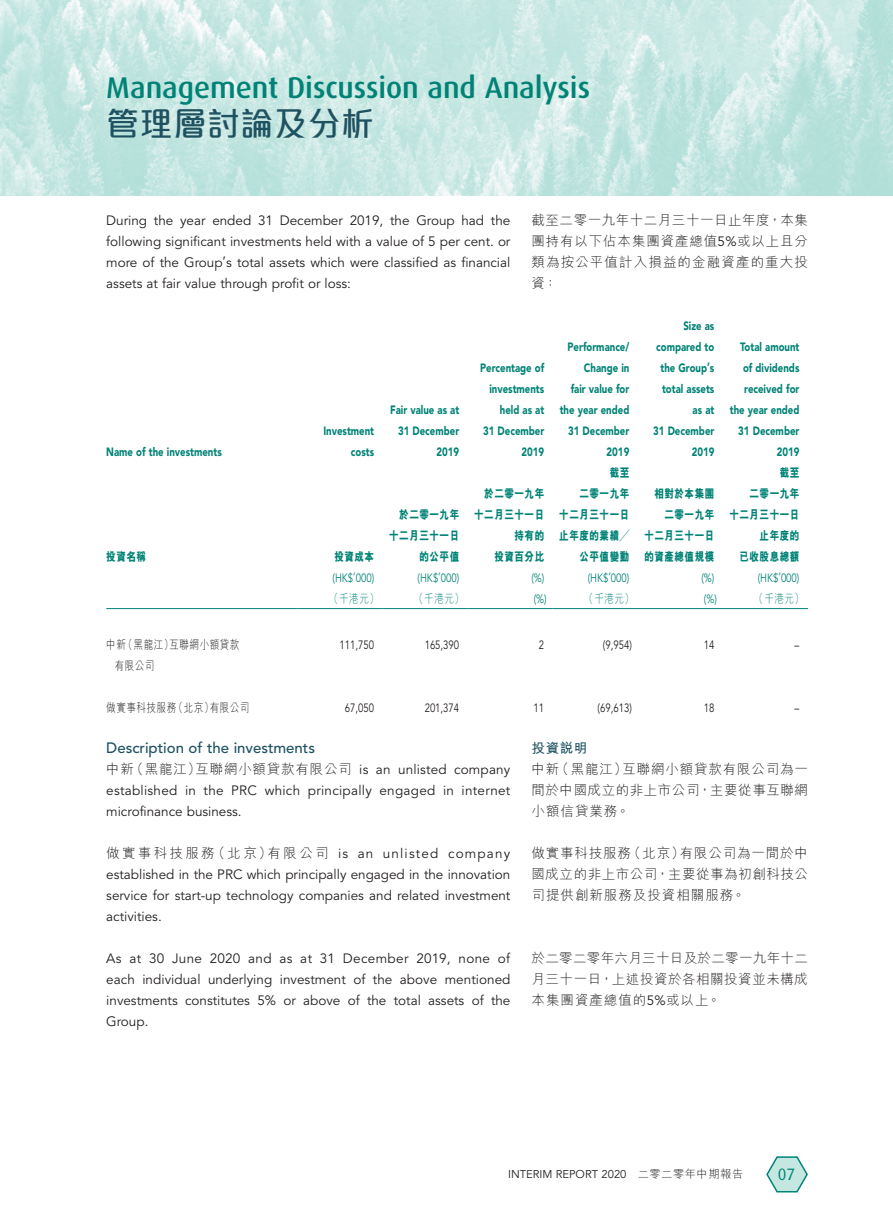
<style>
.page{position:relative;width:893px;height:1212px;background:#fff}
.page>*{position:absolute;margin:0;border:0;box-sizing:border-box;transform-origin:0 0}
.t1{font:500 33px "M Elle HK";letter-spacing:.015em;color:#1f5261}
.t2{font:500 30px "Dax";letter-spacing:-.005em;color:#008376}
.t3{font:16.5px "Dax";color:#008376}
.Heading_2{font:500 15px "Avenir LT Std";color:#1f5261}
.Body_Text{font:13.5px/21px "Avenir LT Std";color:#231f20;text-align:justify}
.C_Body_Text{font:300 13.5px/21px "M Hei HK";letter-spacing:.06em;color:#231f20;text-align:justify}
.C_Heading_2{font:700 13.5px "M Hei HK";color:#1f5261}
.Body_Text-2{font:900 12px "Avenir LT Std";color:#008376;scale:.8 1}
.Body_Text-3{font:800 12px "M Hei HK";letter-spacing:.05em;color:#008376;scale:.8 1}
.Body_Text-4{font:12px "Avenir LT Std";color:#231f20;scale:.8 1}
.Body_Text-5{font:12px "Avenir LT Std";color:#008376;scale:.8 1}
.Body_Text-6{font:300 12px/21px "M Hei HK";letter-spacing:.05em;color:#231f20;scale:.8 1}
.Body_Text-7{font:300 12px "M Hei HK";letter-spacing:.05em;color:#008376;scale:.8 1}
.t4{font:11.25px "Avenir LT Std";color:#231f20}
.s1{font-family:"Avenir LT Std";font-weight:400}
.s2{font-family:"M Hei HK";font-weight:300}
</style>
<div class="page">
<img style="left:0;top:0;width:893px;height:195px">
<svg style="left:766px;top:1156px;width:42px;height:37px"></svg>
<hr style="left:106px;top:608px;width:192px;height:1px;background:#008376">
<hr style="left:298px;top:608px;width:85px;height:1px;background:#008376">
<hr style="left:383px;top:608px;width:85px;height:1px;background:#008376">
<hr style="left:468px;top:608px;width:85px;height:1px;background:#008376">
<hr style="left:553px;top:608px;width:85px;height:1px;background:#008376">
<hr style="left:638px;top:608px;width:85px;height:1px;background:#008376">
<hr style="left:723px;top:608px;width:85px;height:1px;background:#008376">
<h2 class="t2" style="left:106px;top:71px;width:485px">Management Discussion and Analysis</h2>
<h1 class="t1" style="left:106px;top:107px;width:269px">管理層討論及分析</h1>
<p class="Body_Text" style="left:106px;top:210px;width:406px">During the year ended 31 December 2019, the Group had the following significant investments held with a value of 5 per cent. or more of the Group’s total assets which were classified as financial assets at fair value through profit or loss:</p>
<p class="C_Body_Text" style="left:531px;top:209px;width:278px">截至二零一九年十二月三十一日止年度，本集團持有以下佔本集團資產總值<span class="s1">5%</span>或以上且分類為按公平值計入損益的金融資產的重大投資：</p>
<p class="Body_Text-2" style="left:106px;top:444px;width:146px">Name of the investments</p>
<p class="Body_Text-2" style="left:323px;top:423px;width:65px">Investment</p>
<p class="Body_Text-2" style="left:351px;top:444px;width:31px">costs</p>
<p class="Body_Text-3" style="left:106px;top:550px;width:51px">投資名稱</p>
<p class="Body_Text-3" style="left:334px;top:550px;width:51px">投資成本</p>
<p class="Body_Text-2" style="left:390px;top:402px;width:88px">Fair value as at</p>
<p class="Body_Text-2" style="left:398px;top:423px;width:78px">31 December</p>
<p class="Body_Text-2" style="left:436px;top:444px;width:30px">2019</p>
<p class="Body_Text-3" style="left:399px;top:508px;width:76px">於二零一九年</p>
<p class="Body_Text-3" style="left:389px;top:529px;width:89px">十二月三十一日</p>
<p class="Body_Text-3" style="left:419px;top:550px;width:51px">的公平值</p>
<p class="Body_Text-2" style="left:480px;top:360px;width:82px">Percentage of</p>
<p class="Body_Text-2" style="left:489px;top:381px;width:70px">investments</p>
<p class="Body_Text-2" style="left:500px;top:402px;width:57px">held as at</p>
<p class="Body_Text-2" style="left:483px;top:423px;width:78px">31 December</p>
<p class="Body_Text-2" style="left:522px;top:444px;width:30px">2019</p>
<p class="Body_Text-3" style="left:484px;top:487px;width:76px">於二零一九年</p>
<p class="Body_Text-3" style="left:474px;top:508px;width:89px">十二月三十一日</p>
<p class="Body_Text-3" style="left:514px;top:529px;width:39px">持有的</p>
<p class="Body_Text-3" style="left:494px;top:550px;width:64px">投資百分比</p>
<p class="Body_Text-2" style="left:567px;top:339px;width:79px">Performance/</p>
<p class="Body_Text-2" style="left:584px;top:360px;width:58px">Change in</p>
<p class="Body_Text-2" style="left:571px;top:381px;width:75px">fair value for</p>
<p class="Body_Text-2" style="left:560px;top:402px;width:89px">the year ended</p>
<p class="Body_Text-2" style="left:568px;top:423px;width:78px">31 December</p>
<p class="Body_Text-2" style="left:607px;top:444px;width:30px">2019</p>
<p class="Body_Text-3" style="left:610px;top:466px;width:26px">截至</p>
<p class="Body_Text-3" style="left:579px;top:487px;width:64px">二零一九年</p>
<p class="Body_Text-3" style="left:559px;top:508px;width:89px">十二月三十一日</p>
<p class="Body_Text-3" style="left:559px;top:529px;width:89px">止年度的業績╱</p>
<p class="Body_Text-3" style="left:579px;top:550px;width:64px">公平值變動</p>
<p class="Body_Text-2" style="left:683px;top:318px;width:40px">Size as</p>
<p class="Body_Text-2" style="left:656px;top:339px;width:74px">compared to</p>
<p class="Body_Text-2" style="left:660px;top:360px;width:69px">the Group’s</p>
<p class="Body_Text-2" style="left:662px;top:381px;width:67px">total assets</p>
<p class="Body_Text-2" style="left:693px;top:402px;width:29px">as at</p>
<p class="Body_Text-2" style="left:653px;top:423px;width:78px">31 December</p>
<p class="Body_Text-2" style="left:692px;top:444px;width:30px">2019</p>
<p class="Body_Text-3" style="left:654px;top:487px;width:76px">相對於本集團</p>
<p class="Body_Text-3" style="left:664px;top:508px;width:64px">二零一九年</p>
<p class="Body_Text-3" style="left:644px;top:529px;width:89px">十二月三十一日</p>
<p class="Body_Text-3" style="left:644px;top:550px;width:89px">的資產總值規模</p>
<p class="Body_Text-2" style="left:740px;top:339px;width:76px">Total amount</p>
<p class="Body_Text-2" style="left:743px;top:360px;width:72px">of dividends</p>
<p class="Body_Text-2" style="left:744px;top:381px;width:71px">received for</p>
<p class="Body_Text-2" style="left:730px;top:402px;width:89px">the year ended</p>
<p class="Body_Text-2" style="left:738px;top:423px;width:78px">31 December</p>
<p class="Body_Text-2" style="left:777px;top:444px;width:30px">2019</p>
<p class="Body_Text-3" style="left:780px;top:466px;width:26px">截至</p>
<p class="Body_Text-3" style="left:749px;top:487px;width:64px">二零一九年</p>
<p class="Body_Text-3" style="left:729px;top:508px;width:89px">十二月三十一日</p>
<p class="Body_Text-3" style="left:760px;top:529px;width:51px">止年度的</p>
<p class="Body_Text-3" style="left:739px;top:550px;width:76px">已收股息總額</p>
<p class="Body_Text-5" style="left:333px;top:571px;width:54px">(HK$’000)</p>
<p class="Body_Text-5" style="left:418px;top:571px;width:54px">(HK$’000)</p>
<p class="Body_Text-5" style="left:531px;top:571px;width:18px">(%)</p>
<p class="Body_Text-5" style="left:588px;top:571px;width:54px">(HK$’000)</p>
<p class="Body_Text-5" style="left:701px;top:571px;width:18px">(%)</p>
<p class="Body_Text-5" style="left:758px;top:571px;width:54px">(HK$’000)</p>
<p class="Body_Text-7" style="left:329px;top:592px;width:64px">（千港元）</p>
<p class="Body_Text-7" style="left:414px;top:592px;width:64px">（千港元）</p>
<p class="Body_Text-5" style="left:534px;top:592px;width:18px">(%)</p>
<p class="Body_Text-7" style="left:584px;top:592px;width:64px">（千港元）</p>
<p class="Body_Text-5" style="left:704px;top:592px;width:18px">(%)</p>
<p class="Body_Text-7" style="left:754px;top:592px;width:64px">（千港元）</p>
<p class="Body_Text-6" style="left:115px;top:634px;width:157px;text-indent:-9px">中新（黑龍江）互聯網小額貸款有限公司</p>
<p class="Body_Text-4" style="left:340px;top:638px;width:45px">111,750</p>
<p class="Body_Text-4" style="left:425px;top:638px;width:45px">165,390</p>
<p class="Body_Text-4" style="left:539px;top:638px;width:8px">2</p>
<p class="Body_Text-4" style="left:603px;top:638px;width:38px">(9,954)</p>
<p class="Body_Text-4" style="left:704px;top:638px;width:15px">14</p>
<p class="Body_Text-4" style="left:795px;top:638px;width:8px">–</p>
<p class="Body_Text-6" style="left:106px;top:697px;width:181px">做實事科技服務（北京）有限公司</p>
<p class="Body_Text-4" style="left:345px;top:701px;width:38px">67,050</p>
<p class="Body_Text-4" style="left:425px;top:701px;width:45px">201,374</p>
<p class="Body_Text-4" style="left:534px;top:701px;width:15px">11</p>
<p class="Body_Text-4" style="left:598px;top:701px;width:44px">(69,613)</p>
<p class="Body_Text-4" style="left:704px;top:701px;width:15px">18</p>
<p class="Body_Text-4" style="left:795px;top:701px;width:8px">–</p>
<p class="Heading_2" style="left:106px;top:739px;width:210px">Description of the investments</p>
<p class="Body_Text" style="left:106px;top:759px;width:406px"><span class="s2">中新（黑龍江）互聯網小額貸款有限公司</span> is an unlisted company established in the PRC which principally engaged in internet microfinance business.</p>
<p class="Body_Text" style="left:106px;top:843px;width:406px"><span class="s2">做實事科技服務（北京）有限公司</span> is an unlisted company established in the PRC which principally engaged in the innovation service for start-up technology companies and related investment activities.</p>
<p class="Body_Text" style="left:106px;top:948px;width:406px">As at 30 June 2020 and as at 31 December 2019, none of each individual underlying investment of the above mentioned investments constitutes 5% or above of the total assets of the Group.</p>
<p class="C_Heading_2" style="left:531px;top:738px;width:57px">投資說明</p>
<p class="C_Body_Text" style="left:531px;top:758px;width:278px">中新（黑龍江）互聯網小額貸款有限公司為一間於中國成立的非上市公司，主要從事互聯網小額信貸業務。</p>
<p class="C_Body_Text" style="left:531px;top:842px;width:278px">做實事科技服務（北京）有限公司為一間於中國成立的非上市公司，主要從事為初創科技公司提供創新服務及投資相關服務。</p>
<p class="C_Body_Text" style="left:531px;top:947px;width:278px">於二零二零年六月三十日及於二零一九年十二月三十一日，上述投資於各相關投資並未構成本集團資產總值的<span class="s1">5%</span>或以上。</p>
<p class="t4" style="left:508px;top:1167px;width:237px">INTERIM REPORT 2020 <span class="s2">二零二零年中期報告</span></p>
<p class="t3" style="left:778px;top:1165px;width:19px">07</p>
</div>
